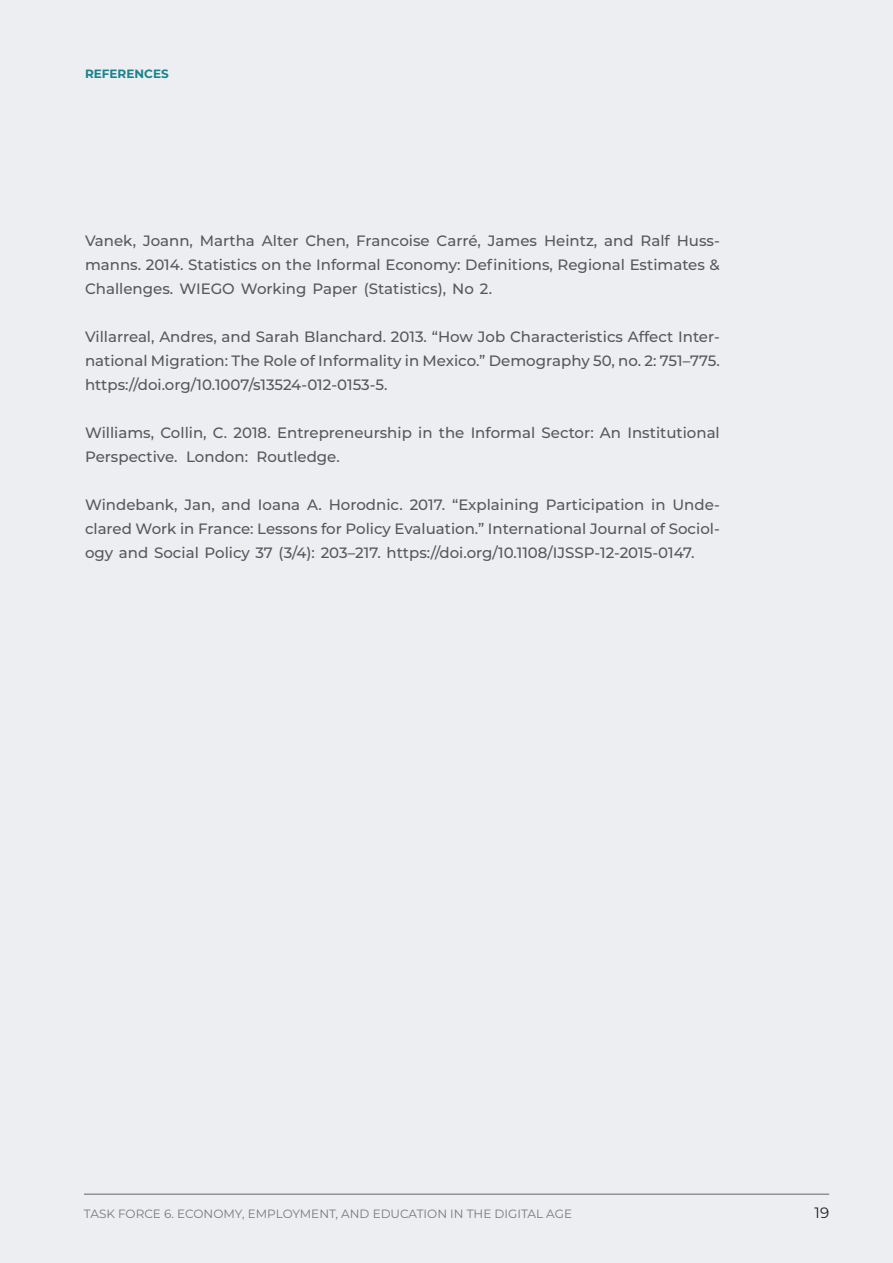
<style>
.page{position:relative;width:893px;height:1263px;background:#eceef1}
.page>*{position:absolute;margin:0;border:0;box-sizing:border-box;transform-origin:0 0}
.BULLETS{font:500 15px/24px "Montserrat";color:#57585a;text-align:justify}
.t1{font:15px "Montserrat";color:#231f20}
.t2{font:12px "Montserrat";color:#808285}
.t3{font:700 12px "Montserrat";color:#1a828c}
</style>
<div class="page">
<p class="t3" style="left:85px;top:65px;width:85px">REFERENCES</p>
<p class="BULLETS" style="left:85px;top:228px;width:636px">Vanek, Joann, Martha Alter Chen, Francoise Carré, James Heintz, and Ralf Huss&shy;manns. 2014. Statistics on the Informal Economy: Definitions, Regional Estimates &amp; Challenges. WIEGO Working Paper (Statistics), No 2.</p>
<p class="BULLETS" style="left:85px;top:324px;width:636px">Villarreal, Andres, and Sarah Blanchard. 2013. “How Job Characteristics Affect Inter&shy;national Migration: The Role of Informality in Mexico.” Demography 50, no. 2: 751–775. https://doi.org/10.1007/s13524-012-0153-5.</p>
<p class="BULLETS" style="left:85px;top:420px;width:636px">Williams, Collin, C. 2018. Entrepreneurship in the Informal Sector: An Institutional<br>Perspective. London: Routledge.</p>
<p class="BULLETS" style="left:85px;top:492px;width:636px">Windebank, Jan, and Ioana A. Horodnic. 2017. “Explaining Participation in Unde&shy;clared Work in France: Lessons for Policy Evaluation.” International Journal of Sociol&shy;ogy and Social Policy 37 (3/4): 203–217. https://doi.org/10.1108/IJSSP-12-2015-0147.</p>
<p class="t2" style="left:84px;top:1205px;width:490px">TASK FORCE 6. ECONOMY, EMPLOYMENT, AND EDUCATION IN THE DIGITAL AGE</p>
<p class="t1" style="left:815px;top:1202px;width:16px">19</p>
</div>
